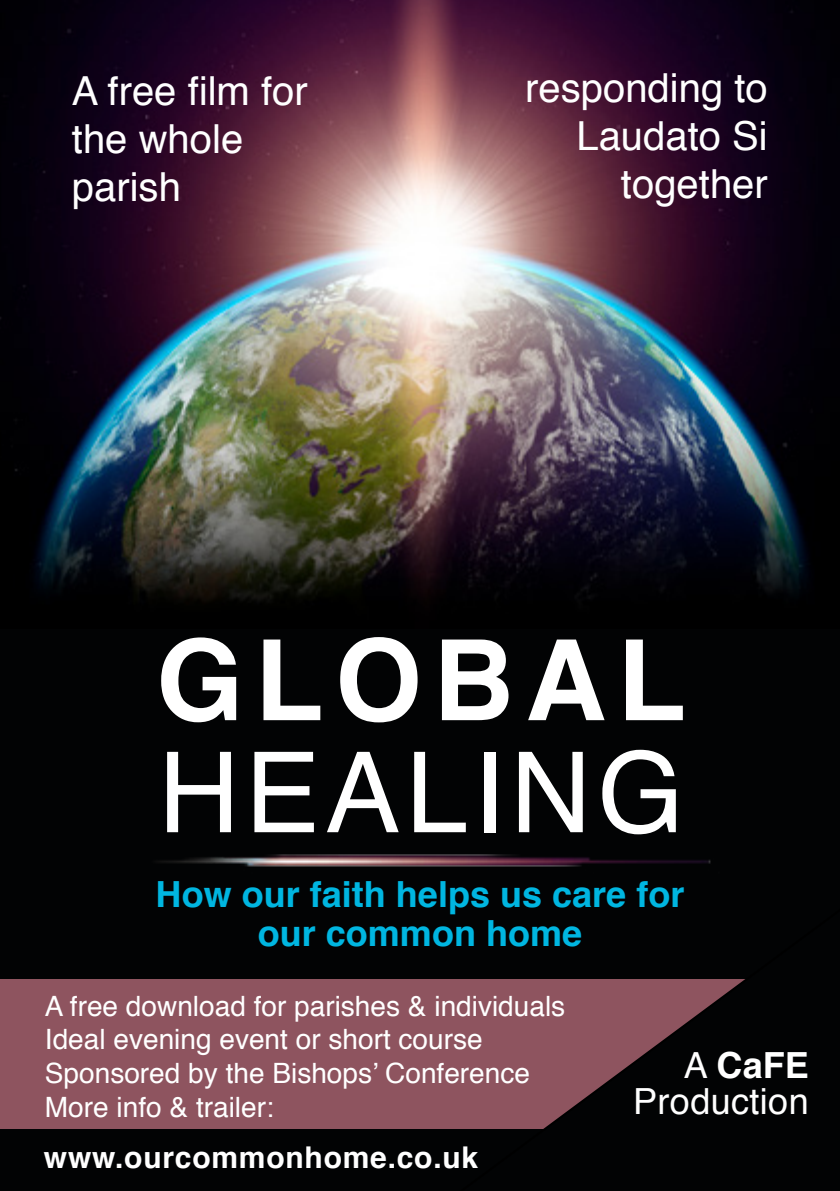
<style>
.page{position:relative;width:840px;height:1191px;background:#fff}
.page>*{position:absolute;margin:0;border:0;box-sizing:border-box;transform-origin:0 0}
.t1{font:112px "Helvetica";letter-spacing:.05em;color:#fff}
.t2{font:700 112px "Helvetica";letter-spacing:.1em;color:#fff}
.t3{font:40px/48px "Helvetica";color:#fff}
.t4{font:700 36px/38px "Helvetica";color:#00b6e1;text-align:center}
.t5{font:36px/36px "Helvetica";letter-spacing:.01em;color:#fff;text-align:right}
.t6{font:700 30px "Helvetica";letter-spacing:.025em;color:#fff}
.t7{font:28px/33.6px "Helvetica";color:#fff}
.s1{font-weight:700}
</style>
<div class="page">
<div style="left:0;top:1125px;width:839px;height:66px;background:#020304"></div>
<div style="left:0;top:610px;width:839px;height:375px;background:#020304"></div>
<img style="left:0;top:0;width:839px;height:610px">
<div style="left:0;top:979px;width:839px;height:149px;background:#8e545f"></div>
<svg style="left:380px;top:979px;width:459px;height:150px"></svg>
<img style="left:158px;top:854px;width:553px;height:13px">
<h2 class="t3" style="left:72px;top:68px;width:237px">A free film for the whole parish</h2>
<h2 class="t3" style="left:525px;top:65px;width:244px;text-align:right">responding to<br>Laudato Si together</h2>
<h1 class="t2" style="left:156px;top:590px;width:530px">GLOBAL</h1>
<h1 class="t1" style="left:158px;top:706px;width:527px">HEALING</h1>
<p class="t4" style="left:155px;top:876px;width:530px">How our faith helps us care for our common home</p>
<p class="t7" style="left:45px;top:990px;width:521px">A free download for parishes &amp; individuals Ideal evening event or short course Sponsored by the Bishops’ Conference More info &amp; trailer:</p>
<p class="t6" style="left:44px;top:1133px;width:435px">www.ourcommonhome.co.uk</p>
<p class="t5" style="left:633px;top:1048px;width:177px">A <span class="s1">CaFE<br></span>Production</p>
</div>
